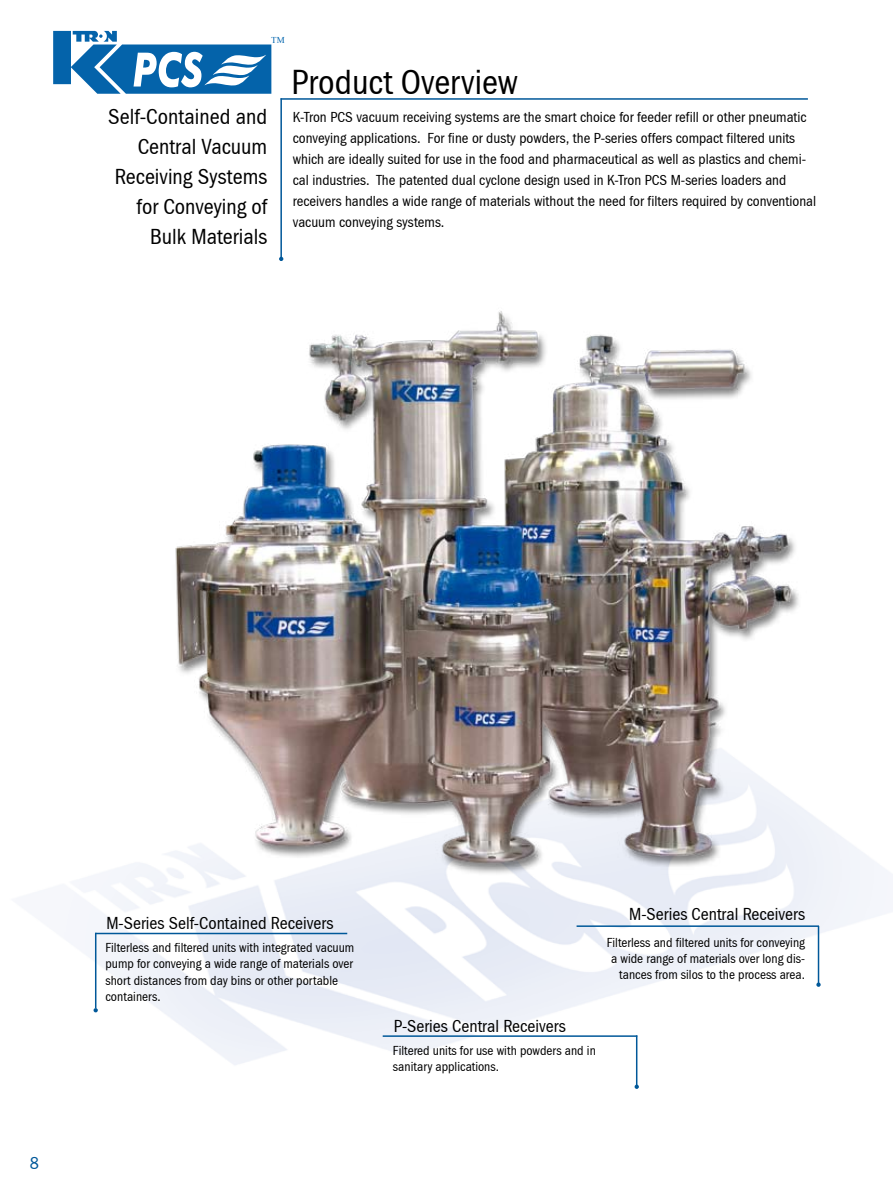
<style>
.page{position:relative;width:893px;height:1191px;background:#fff}
.page>*{position:absolute;margin:0;border:0;box-sizing:border-box;transform-origin:0 0}
.t1{font:36px "Franklin Gothic Cond";color:#000}
.t2{font:22.5px/30px "Franklin Gothic Cond";color:#000;text-align:right}
.t3{font:18px "Franklin Gothic Cond";color:#000}
.t4{font:18px "Franklin Gothic Cond";color:#005899}
.t5{font:15px/21px "Franklin Gothic Cond";color:#000}
.t6{font:13.5px/16.2px "Franklin Gothic Cond";color:#000}
.t7{font:9px "Times New Roman";color:#0064ad}
</style>
<div class="page">
<img style="left:70px;top:818px;width:823px;height:258px">
<svg style="left:53px;top:31px;width:218px;height:63px"></svg>
<hr style="left:280px;top:98px;width:2px;height:161px;background:#005899">
<svg style="left:279px;top:257px;width:4px;height:4px"></svg>
<hr style="left:281px;top:98px;width:527px;height:2px;background:#005899">
<img style="left:141px;top:311px;width:675px;height:570px">
<hr style="left:636px;top:1035px;width:1px;height:51px;background:#005899">
<hr style="left:383px;top:1035px;width:254px;height:1px;background:#005899">
<svg style="left:635px;top:1084px;width:4px;height:5px"></svg>
<hr style="left:95px;top:932px;width:1px;height:76px;background:#005899">
<hr style="left:95px;top:932px;width:252px;height:2px;background:#005899">
<svg style="left:94px;top:1008px;width:4px;height:4px"></svg>
<hr style="left:577px;top:925px;width:242px;height:2px;background:#005899">
<hr style="left:818px;top:926px;width:1px;height:58px;background:#005899">
<svg style="left:816px;top:982px;width:5px;height:4px"></svg>
<p class="t7" style="left:271px;top:33px;width:15px">TM</p>
<h2 class="t2" style="left:108px;top:102px;width:160px">Self-Contained and<br>Central Vacuum<br>Receiving Systems for Conveying of<br>Bulk Materials</h2>
<h1 class="t1" style="left:291px;top:62px;width:228px">Product Overview</h1>
<p class="t5" style="left:293px;top:107px;width:525px">K-Tron PCS vacuum receiving systems are the smart choice for feeder refill or other pneumatic conveying applications. For fine or dusty powders, the P-series offers compact filtered units which are ideally suited for use in the food and pharmaceutical as well as plastics and chemi&shy;cal industries. The patented dual cyclone design used in K-Tron PCS M-series loaders and receivers handles a wide range of materials without the need for filters required by conventional vacuum conveying systems.</p>
<p class="t4" style="left:30px;top:1152px;width:11px">8</p>
<p class="t3" style="left:106px;top:913px;width:229px">M-Series Self-Contained Receivers</p>
<p class="t6" style="left:105px;top:939px;width:250px">Filterless and filtered units with integrated vacuum pump for conveying a wide range of materials over short distances from day bins or other portable containers.</p>
<p class="t3" style="left:629px;top:904px;width:178px">M-Series Central Receivers</p>
<p class="t6" style="left:607px;top:934px;width:200px;text-align:right">Filterless and filtered units for conveying a wide range of materials over long dis&shy;tances from silos to the process area.</p>
<p class="t3" style="left:394px;top:1015px;width:174px">P-Series Central Receivers</p>
<p class="t6" style="left:393px;top:1042px;width:204px">Filtered units for use with powders and in sanitary applications.</p>
</div>
